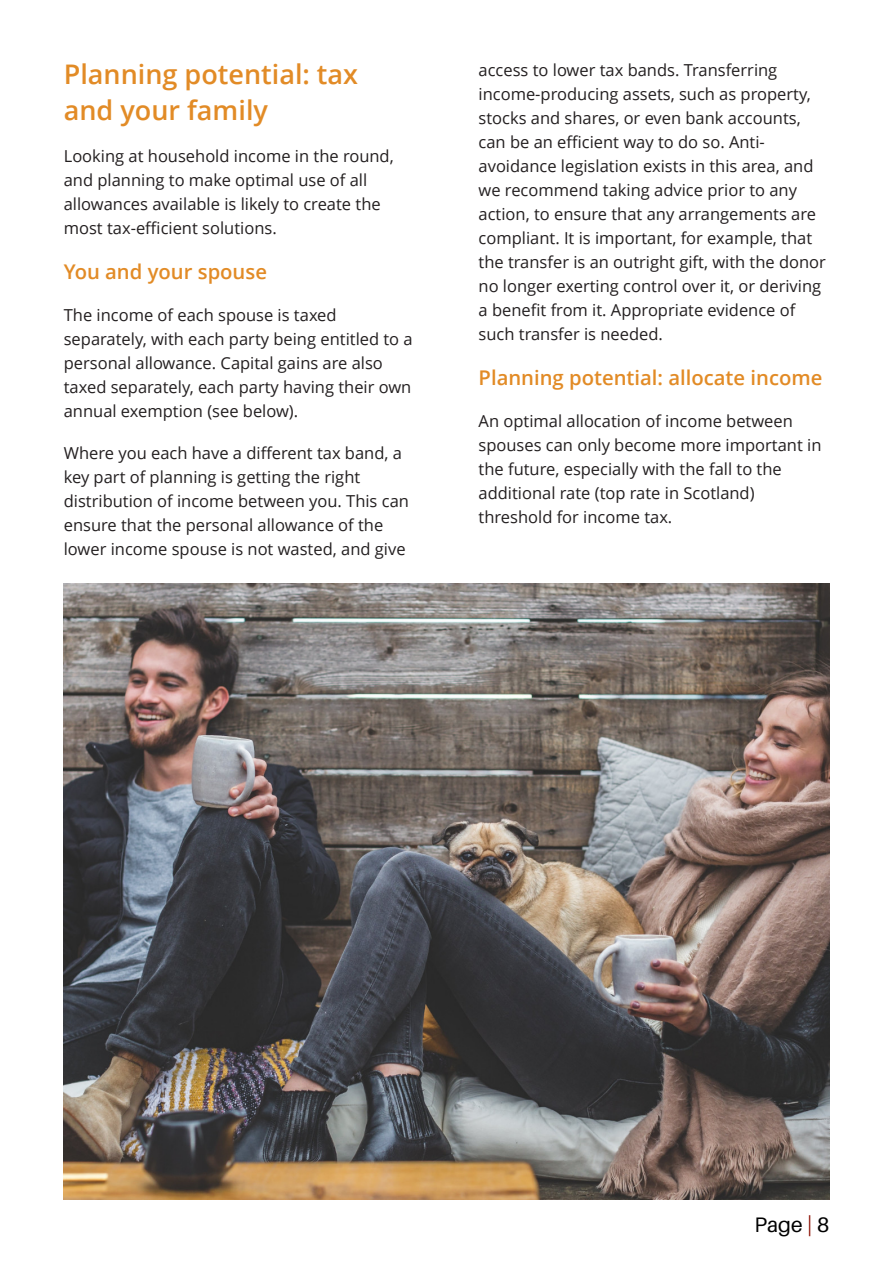
<style>
.page{position:relative;width:893px;height:1263px;background:#fff}
.page>*{position:absolute;margin:0;border:0;box-sizing:border-box;transform-origin:0 0}
.t1{font:600 27px/36px "Open Sans";color:#e28b26}
.t2{font:21px "Aileron";color:#000}
.t3{font:600 20.25px "Open Sans";color:#e28b26}
.t4{font:16.5px/24px "Open Sans";color:#231f20}
.s1{color:#8b0f03}
</style>
<div class="page">
<img style="left:64px;top:583px;width:765px;height:616px">
<h1 class="t1" style="left:64px;top:59px;width:296px">Planning potential: tax and your family</h1>
<p class="t4" style="left:64px;top:146px;width:331px">Looking at household income in the round, and planning to make optimal use of all allowances available is likely to create the most tax-efficient solutions.</p>
<p class="t3" style="left:64px;top:264px;width:205px">You and your spouse</p>
<p class="t4" style="left:64px;top:305px;width:350px">The income of each spouse is taxed separately, with each party being entitled to a personal allowance. Capital gains are also taxed separately, each party having their own annual exemption (see below).</p>
<p class="t4" style="left:64px;top:443px;width:347px">Where you each have a different tax band, a key part of planning is getting the right distribution of income between you. This can ensure that the personal allowance of the lower income spouse is not wasted, and give</p>
<p class="t4" style="left:479px;top:60px;width:349px">access to lower tax bands. Transferring income-producing assets, such as property, stocks and shares, or even bank accounts, can be an efficient way to do so. Anti&shy;avoidance legislation exists in this area, and we recommend taking advice prior to any action, to ensure that any arrangements are compliant. It is important, for example, that the transfer is an outright gift, with the donor no longer exerting control over it, or deriving a benefit from it. Appropriate evidence of such transfer is needed.</p>
<p class="t3" style="left:479px;top:370px;width:345px">Planning potential: allocate income</p>
<p class="t4" style="left:479px;top:411px;width:344px">An optimal allocation of income between spouses can only become more important in the future, especially with the fall to the additional rate (top rate in Scotland) threshold for income tax.</p>
<p class="t2" style="left:754px;top:1216px;width:76px">Page <span class="s1">|</span> 8</p>
</div>
